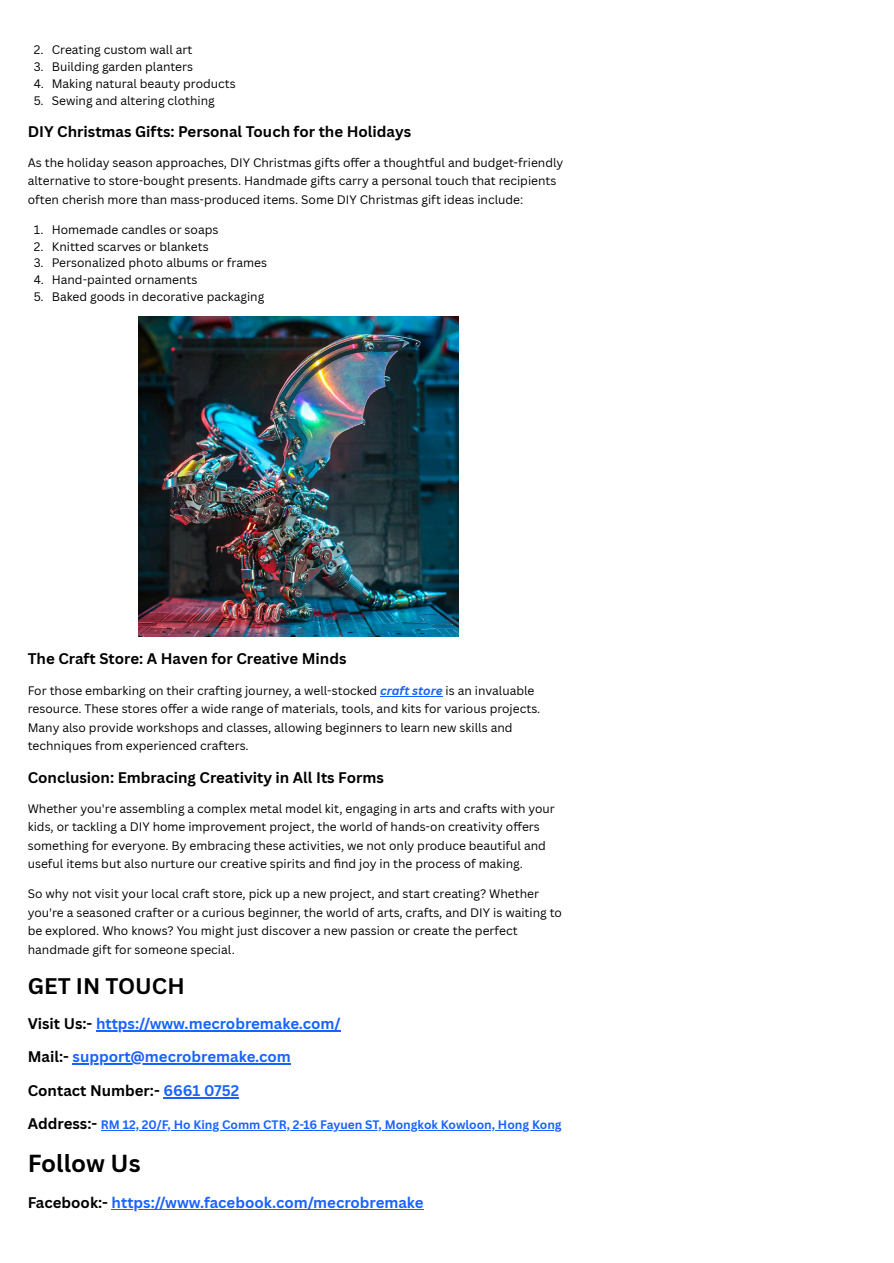
<style>
.page{position:relative;width:894px;height:1263px;background:#fff}
.page>*{position:absolute;margin:0;border:0;box-sizing:border-box;transform-origin:0 0}
.t1{font:700 24px "Canva Sans";color:#000}
.t2{font:700 22.05px "Canva Sans";color:#000}
.t3{font:700 15px "Canva Sans";color:#000}
.t4{font:700 15px "Canva Sans";color:#1a62ff}
.t5{font:12px/18.3px "Canva Sans";color:#000}
.t6{font:700 12px "Canva Sans";color:#1a62ff}
.s1{font-weight:700;font-style:italic;color:#1a62ff}
.s2{color:#000}
.s3{color:#1a62ff}
.s4{font-size:15px;color:#000}
</style>
<div class="page">
<hr style="left:380px;top:696px;width:62px;height:1px;background:#1a62ff">
<hr style="left:96px;top:1030px;width:244px;height:2px;background:#1a62ff">
<hr style="left:73px;top:1063px;width:218px;height:2px;background:#1a62ff">
<hr style="left:163px;top:1097px;width:76px;height:1px;background:#1a62ff">
<hr style="left:101px;top:1130px;width:460px;height:1px;background:#1a62ff">
<hr style="left:112px;top:1209px;width:311px;height:1px;background:#1a62ff">
<img style="left:138px;top:317px;width:320px;height:320px">
<p class="t5" style="left:34px;top:41px;width:160px">2. Creating custom wall art</p>
<p class="t5" style="left:34px;top:57px;width:161px">3. Building garden planters</p>
<p class="t5" style="left:34px;top:74px;width:203px">4. Making natural beauty products</p>
<p class="t5" style="left:34px;top:91px;width:182px">5. Sewing and altering clothing</p>
<h3 class="t3" style="left:28px;top:121px;width:385px">DIY Christmas Gifts: Personal Touch for the Holidays</h3>
<p class="t5" style="left:28px;top:153px;width:537px">As the holiday season approaches, DIY Christmas gifts offer a thoughtful and budget-friendly alternative to store-bought presents. Handmade gifts carry a personal touch that recipients often cherish more than mass-produced items. Some DIY Christmas gift ideas include:</p>
<p class="t5" style="left:34px;top:220px;width:186px">1. Homemade candles or soaps</p>
<p class="t5" style="left:34px;top:237px;width:176px">2. Knitted scarves or blankets</p>
<p class="t5" style="left:34px;top:254px;width:235px">3. Personalized photo albums or frames</p>
<p class="t5" style="left:34px;top:270px;width:165px">4. Hand-painted ornaments</p>
<p class="t5" style="left:34px;top:287px;width:232px">5. Baked goods in decorative packaging</p>
<h3 class="t3" style="left:28px;top:648px;width:320px">The Craft Store: A Haven for Creative Minds</h3>
<p class="t5" style="left:28px;top:681px;width:514px">For those embarking on their crafting journey, a well-stocked <span class="s1">craft store</span> is an invaluable resource. These stores offer a wide range of materials, tools, and kits for various projects.<br>Many also provide workshops and classes, allowing beginners to learn new skills and techniques from experienced crafters.</p>
<h3 class="t3" style="left:28px;top:767px;width:357px">Conclusion: Embracing Creativity in All Its Forms</h3>
<p class="t5" style="left:28px;top:800px;width:528px">Whether you're assembling a complex metal model kit, engaging in arts and crafts with your kids, or tackling a DIY home improvement project, the world of hands-on creativity offers something for everyone. By embracing these activities, we not only produce beautiful and useful items but also nurture our creative spirits and fi nd joy in the process of making.</p>
<p class="t5" style="left:28px;top:884px;width:535px">So why not visit your local craft store, pick up a new project, and start creating? Whether you're a seasoned crafter or a curious beginner, the world of arts, crafts, and DIY is waiting to be explored. Who knows? You might just discover a new passion or create the perfect handmade gift for someone special.</p>
<p class="t2" style="left:28px;top:971px;width:158px">GET IN TOUCH</p>
<h3 class="t4" style="left:28px;top:1013px;width:314px"><span class="s2">Visit Us:-</span> https://www.mecrobremake.com/</h3>
<h3 class="t4" style="left:28px;top:1046px;width:264px"><span class="s2">Mail:-</span> support@mecrobremake.com</h3>
<h3 class="t3" style="left:28px;top:1080px;width:213px">Contact Number:- <span class="s3">6661 0752</span></h3>
<h3 class="t6" style="left:28px;top:1116px;width:535px"><span class="s4">Address:-</span> RM 12, 20/F, Ho King Comm CTR, 2-16 Fayuen ST, Mongkok Kowloon, Hong Kong</h3>
<h2 class="t1" style="left:28px;top:1146px;width:114px">Follow Us</h2>
<h3 class="t4" style="left:28px;top:1192px;width:397px"><span class="s2">Facebook:-</span> https://www.facebook.com/mecrobremake</h3>
</div>
